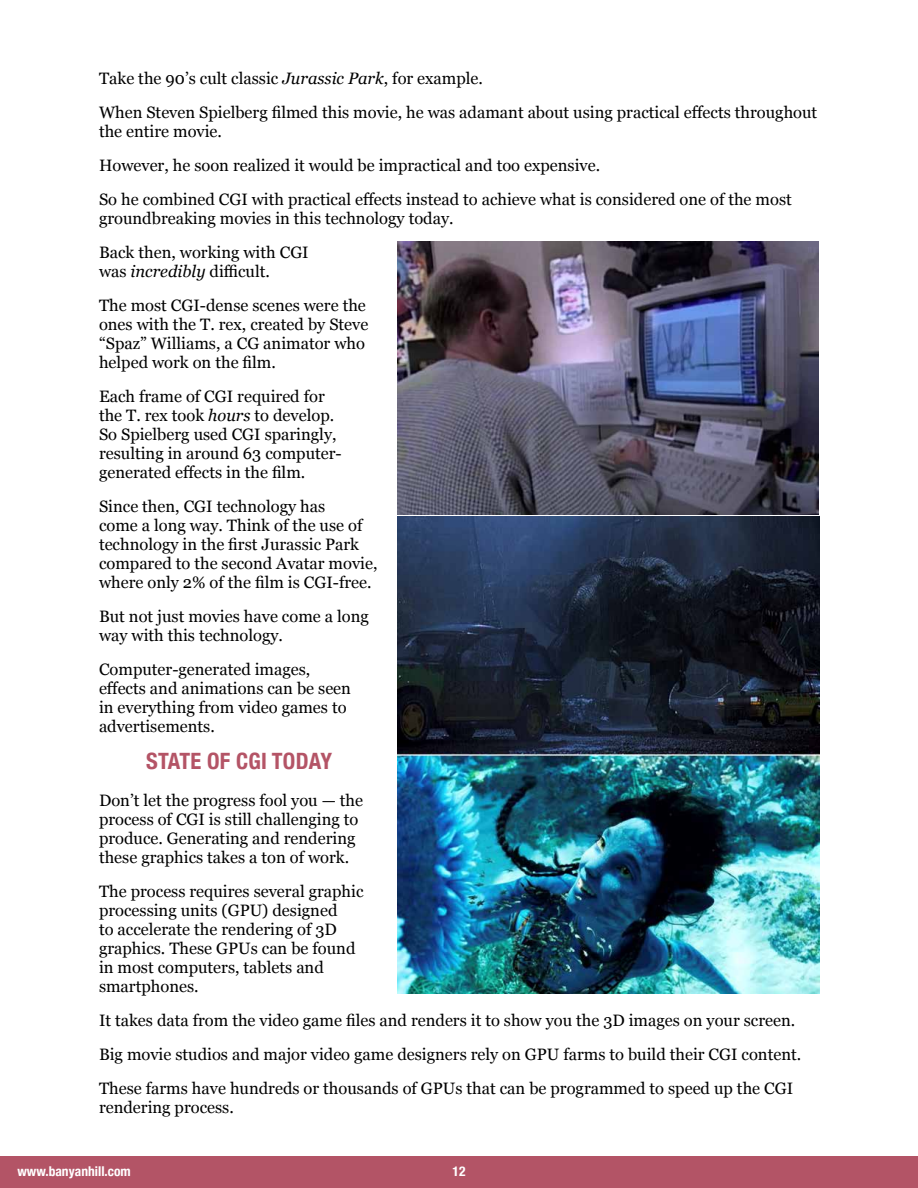
<style>
.page{position:relative;width:918px;height:1188px;background:#fff}
.page>*{position:absolute;margin:0;border:0;box-sizing:border-box;transform-origin:0 0}
.t1{font:700 condensed 22.5px "Helvetica Neue";letter-spacing:.01em;color:#b45466}
.t2{font:16.5px/18.9px "Georgia";color:#000}
.t3{font:700 condensed 13.5px "Helvetica Neue";color:#fff}
.s1{font-style:italic}
</style>
<div class="page">
<div style="left:0;top:1156px;width:918px;height:32px;background:#b35466"></div>
<img style="left:397px;top:242px;width:422px;height:273px">
<img style="left:397px;top:517px;width:423px;height:476px">
<p class="t2" style="left:99px;top:61px;width:720px;line-height:33.9px">Take the 90’s cult classic <span class="s1">Jurassic Park</span>, for example.<br>When Steven Spielberg filmed this movie, he was adamant about using practical effects throughout</p>
<p class="t2" style="left:99px;top:114px;width:694px;line-height:33.9px">the entire movie.<br>However, he soon realized it would be impractical and too expensive.<br>So he combined CGI with practical effects instead to achieve what is considered one of the most</p>
<p class="t2" style="left:99px;top:201px;width:356px;line-height:33.9px">groundbreaking movies in this technology today.<br>Back then, working with CGI</p>
<p class="t2" style="left:99px;top:254px;width:268px;line-height:33.9px">was <span class="s1">incredibly</span> difficult.<br>The most CGI-dense scenes were the</p>
<p class="t2" style="left:99px;top:314px;width:271px">ones with the T. rex, created by Steve “Spaz” Williams, a CG animator who helped work on the film.</p>
<p class="t2" style="left:99px;top:386px;width:244px">Each frame of CGI required for the T. rex took <span class="s1">hours</span> to develop.<br>So Spielberg used CGI sparingly, resulting in around 63 computer&shy;generated effects in the film.</p>
<p class="t2" style="left:99px;top:496px;width:280px">Since then, CGI technology has<br>come a long way. Think of the use of technology in the first Jurassic Park compared to the second Avatar movie, where only 2% of the film is CGI-free.</p>
<p class="t2" style="left:99px;top:606px;width:271px">But not just movies have come a long way with this technology.</p>
<p class="t2" style="left:99px;top:659px;width:254px">Computer-generated images, effects and animations can be seen in everything from video games to advertisements.</p>
<h1 class="t1" style="left:146px;top:742px;width:187px">STATE OF CGI TODAY</h1>
<p class="t2" style="left:99px;top:790px;width:266px">Don’t let the progress fool you — the process of CGI is still challenging to produce. Generating and rendering these graphics takes a ton of work.</p>
<p class="t2" style="left:99px;top:881px;width:266px">The process requires several graphic processing units (GPU) designed<br>to accelerate the rendering of 3D graphics. These GPUs can be found in most computers, tablets and smartphones.</p>
<p class="t2" style="left:99px;top:1003px;width:704px;line-height:33.9px">It takes data from the video game files and renders it to show you the 3D images on your screen.<br>Big movie studios and major video game designers rely on GPU farms to build their CGI content.<br>These farms have hundreds or thousands of GPUs that can be programmed to speed up the CGI</p>
<p class="t2" style="left:99px;top:1097px;width:136px">rendering process.</p>
<p class="t3" style="left:17px;top:1160px;width:115px">www.banyanhill.com</p>
<p class="t3" style="left:453px;top:1160px;width:14px">12</p>
</div>
